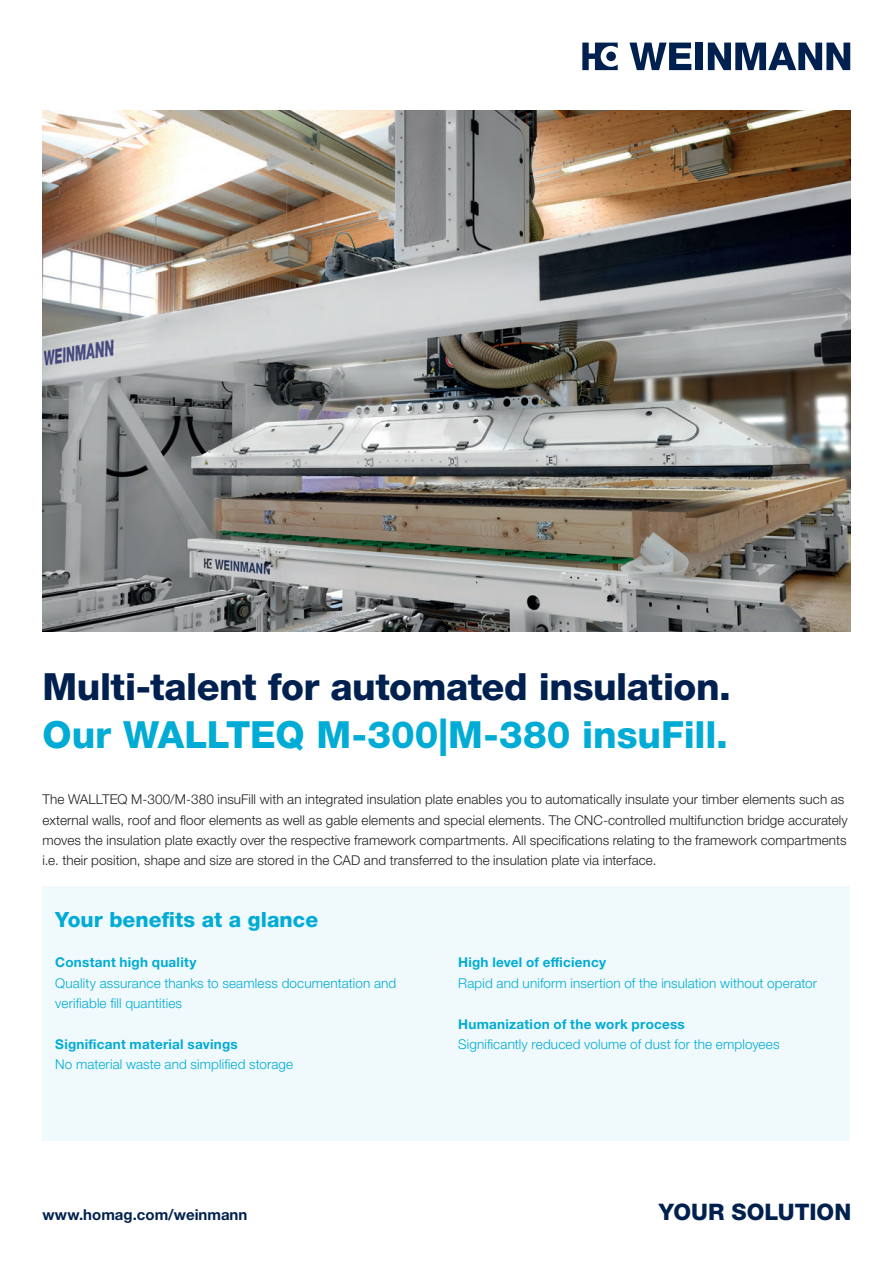
<style>
.page{position:relative;width:893px;height:1263px;background:#fff}
.page>*{position:absolute;margin:0;border:0;box-sizing:border-box;transform-origin:0 0}
.t1{font:800 37.5px "Helvetica Neue LTW1 G";letter-spacing:-.015em;color:#00214f}
.t2{font:800 37.5px "Helvetica Neue LTW1 G";letter-spacing:-.005em;color:#00acd5}
.t3{font:800 22.8px "Helvetica Neue LTW1 G";color:#00214f}
.t4{font:800 21px "Helvetica Neue LTW1 G";color:#00acd5}
.t5{font:700 15px "Helvetica Neue LTW1 G";color:#00214f}
.t6{font:300 13.5px/20.4px "Helvetica Neue LTW1 G";letter-spacing:.005em;color:#231f20}
.t7{font:300 13.5px/20.4px "Helvetica Neue LTW1 G";letter-spacing:.01em;color:#00acd5}
.t8{font:700 13.5px "Helvetica Neue LTW1 G";letter-spacing:.02em;color:#00acd5}
</style>
<div class="page">
<div style="left:43px;top:886px;width:807px;height:255px;background:#f0f9fc"></div>
<img style="left:43px;top:111px;width:807px;height:521px">
<svg style="left:582px;top:43px;width:36px;height:27px"></svg>
<svg style="left:629px;top:43px;width:62px;height:27px"></svg>
<div style="left:696px;top:43px;width:7px;height:27px;background:#00214f"></div>
<svg style="left:708px;top:43px;width:142px;height:27px"></svg>
<h1 class="t1" style="left:43px;top:664px;width:690px">Multi-talent for automated insulation.</h1>
<h1 class="t2" style="left:43px;top:712px;width:687px">Our WALLTEQ M-300|M-380 insuFill.</h1>
<p class="t6" style="left:43px;top:789px;width:807px">The WALLTEQ M-300/M-380 insuFill with an integrated insulation plate enables you to automatically insulate your timber elements such as external walls, roof and floor elements as well as gable elements and special elements. The CNC-controlled multifunction bridge accurately moves the insulation plate exactly over the respective framework compartments. All specifications relating to the framework compartments i.e. their position, shape and size are stored in the CAD and transferred to the insulation plate via interface.</p>
<h3 class="t4" style="left:55px;top:907px;width:264px">Your benefits at a glance</h3>
<p class="t8" style="left:55px;top:954px;width:143px">Constant high quality</p>
<p class="t7" style="left:55px;top:973px;width:343px">Quality assurance thanks to seamless documentation and verifiable fill quantities</p>
<p class="t8" style="left:55px;top:1036px;width:184px">Significant material savings</p>
<p class="t7" style="left:55px;top:1054px;width:239px">No material waste and simplified storage</p>
<p class="t8" style="left:458px;top:954px;width:149px">High level of efficiency</p>
<p class="t7" style="left:458px;top:973px;width:360px">Rapid and uniform insertion of the insulation without operator</p>
<p class="t8" style="left:458px;top:1015px;width:228px">Humanization of the work process</p>
<p class="t7" style="left:458px;top:1034px;width:323px">Significantly reduced volume of dust for the employees</p>
<p class="t5" style="left:43px;top:1206px;width:206px">www.homag.com/weinmann</p>
<h2 class="t3" style="left:659px;top:1199px;width:194px">YOUR SOLUTION</h2>
</div>
